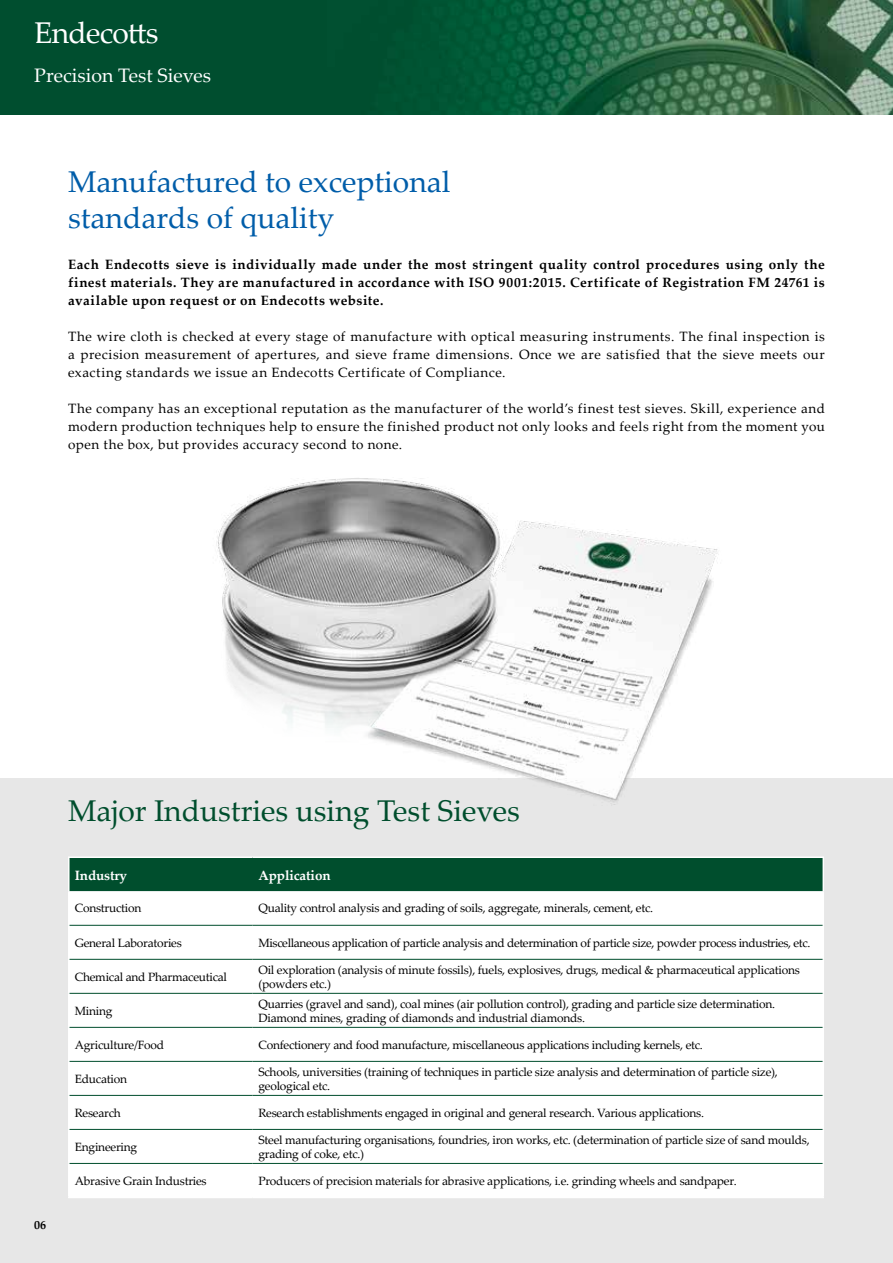
<style>
.page{position:relative;width:893px;height:1263px;background:#fff}
.page>*{position:absolute;margin:0;border:0;box-sizing:border-box;transform-origin:0 0}
.t1{font:30px/36px "Palatino Linotype";color:#005da9}
.t2{font:30px "Palatino Linotype";color:#004e2d}
.t3{font:30px "Palatino Linotype";letter-spacing:-.025em;color:#fff}
.t4{font:19.5px "Palatino Linotype";color:#fff}
.t5{font:13.5px/18px "Palatino Linotype";letter-spacing:.035em;color:#000;text-align:justify}
.t6{font:700 13.5px/18px "Palatino Linotype";letter-spacing:.035em;color:#000;text-align:justify}
.t7{font:700 13.5px "Palatino Linotype";letter-spacing:-.01em;color:#fff}
.t8{font:12px/14.4px "Palatino Linotype";letter-spacing:-.02em;color:#000}
.t9{font:700 12px "Palatino Linotype";color:#000}
</style>
<div class="page">
<div style="left:0;top:778px;width:893px;height:485px;background:#e7e7e7"></div>
<div style="left:70px;top:858px;width:753px;height:33px;background:#004e2d"></div>
<div style="left:70px;top:891px;width:753px;height:306px;background:#fff"></div>
<div style="left:70px;top:926px;width:753px;height:237px;background:#fff"></div>
<hr style="left:68px;top:856px;width:184px;height:2px;background:#fff">
<hr style="left:68px;top:858px;width:2px;height:33px;background:#fff">
<hr style="left:252px;top:856px;width:572px;height:2px;background:#fff">
<hr style="left:823px;top:858px;width:1px;height:33px;background:#fff">
<hr style="left:68px;top:891px;width:2px;height:34px;background:#fff">
<hr style="left:823px;top:891px;width:1px;height:34px;background:#fff">
<hr style="left:68px;top:925px;width:2px;height:34px;background:#fff">
<hr style="left:823px;top:925px;width:1px;height:34px;background:#fff">
<hr style="left:68px;top:959px;width:2px;height:34px;background:#fff">
<hr style="left:823px;top:959px;width:1px;height:34px;background:#fff">
<hr style="left:68px;top:993px;width:2px;height:34px;background:#fff">
<hr style="left:823px;top:993px;width:1px;height:34px;background:#fff">
<hr style="left:68px;top:1027px;width:2px;height:34px;background:#fff">
<hr style="left:823px;top:1027px;width:1px;height:34px;background:#fff">
<hr style="left:68px;top:1061px;width:2px;height:34px;background:#fff">
<hr style="left:823px;top:1061px;width:1px;height:34px;background:#fff">
<hr style="left:68px;top:1095px;width:2px;height:34px;background:#fff">
<hr style="left:823px;top:1095px;width:1px;height:34px;background:#fff">
<hr style="left:68px;top:1129px;width:2px;height:34px;background:#fff">
<hr style="left:823px;top:1129px;width:1px;height:34px;background:#fff">
<hr style="left:68px;top:1163px;width:2px;height:34px;background:#fff">
<hr style="left:823px;top:1163px;width:1px;height:34px;background:#fff">
<hr style="left:68px;top:1197px;width:184px;height:1px;background:#fff">
<hr style="left:252px;top:1197px;width:572px;height:1px;background:#fff">
<hr style="left:70px;top:925px;width:182px;height:1px;background:#004e2d">
<hr style="left:252px;top:925px;width:571px;height:1px;background:#004e2d">
<hr style="left:70px;top:959px;width:182px;height:1px;background:#004e2d">
<hr style="left:252px;top:959px;width:571px;height:1px;background:#004e2d">
<hr style="left:70px;top:993px;width:182px;height:1px;background:#004e2d">
<hr style="left:252px;top:993px;width:571px;height:1px;background:#004e2d">
<hr style="left:70px;top:1027px;width:182px;height:1px;background:#004e2d">
<hr style="left:252px;top:1027px;width:571px;height:1px;background:#004e2d">
<hr style="left:70px;top:1061px;width:182px;height:1px;background:#004e2d">
<hr style="left:252px;top:1061px;width:571px;height:1px;background:#004e2d">
<hr style="left:70px;top:1095px;width:182px;height:1px;background:#004e2d">
<hr style="left:252px;top:1095px;width:571px;height:1px;background:#004e2d">
<hr style="left:70px;top:1129px;width:182px;height:1px;background:#004e2d">
<hr style="left:252px;top:1129px;width:571px;height:1px;background:#004e2d">
<hr style="left:70px;top:1163px;width:182px;height:1px;background:#004e2d">
<hr style="left:252px;top:1163px;width:571px;height:1px;background:#004e2d">
<img style="left:216px;top:478px;width:503px;height:327px">
<img style="left:0;top:0;width:893px;height:115px">
<h1 class="t3" style="left:34px;top:12px;width:126px">Endecotts</h1>
<h2 class="t4" style="left:34px;top:62px;width:178px">Precision Test Sieves</h2>
<h1 class="t1" style="left:68px;top:163px;width:384px">Manufactured to exceptional standards of quality</h1>
<p class="t6" style="left:68px;top:255px;width:758px">Each Endecotts sieve is individually made under the most stringent quality control procedures using only the finest materials. They are manufactured in accordance with ISO 9001:2015. Certificate of Registration FM 24761 is available upon request or on Endecotts website.</p>
<p class="t5" style="left:68px;top:327px;width:758px">The wire cloth is checked at every stage of manufacture with optical measuring instruments. The final inspection is a precision measurement of apertures, and sieve frame dimensions. Once we are satisfied that the sieve meets our exacting standards we issue an Endecotts Certificate of Compliance.</p>
<p class="t5" style="left:68px;top:399px;width:758px">The company has an exceptional reputation as the manufacturer of the world’s finest test sieves. Skill, experience and modern production techniques help to ensure the finished product not only looks and feels right from the moment you open the box, but provides accuracy second to none.</p>
<h1 class="t2" style="left:68px;top:790px;width:453px">Major Industries using Test Sieves</h1>
<p class="t9" style="left:34px;top:1216px;width:13px">06</p>
<p class="t7" style="left:75px;top:865px;width:54px">Industry</p>
<p class="t7" style="left:258px;top:865px;width:74px">Application</p>
<p class="t8" style="left:75px;top:901px;width:68px">Construction</p>
<p class="t8" style="left:258px;top:901px;width:396px">Quality control analysis and grading of soils, aggregate, minerals, cement, etc.</p>
<p class="t8" style="left:75px;top:935px;width:109px">General Laboratories</p>
<p class="t8" style="left:258px;top:935px;width:553px">Miscellaneous application of particle analysis and determination of particle size, powder process industries, etc.</p>
<p class="t8" style="left:75px;top:969px;width:154px">Chemical and Pharmaceutical</p>
<p class="t8" style="left:258px;top:962px;width:543px">Oil exploration (analysis of minute fossils), fuels, explosives, drugs, medical &amp; pharmaceutical applications (powders etc.)</p>
<p class="t8" style="left:75px;top:1003px;width:39px">Mining</p>
<p class="t8" style="left:258px;top:996px;width:518px">Quarries (gravel and sand), coal mines (air pollution control), grading and particle size determination.<br>Diamond mines, grading of diamonds and industrial diamonds.</p>
<p class="t8" style="left:75px;top:1037px;width:91px">Agriculture/Food</p>
<p class="t8" style="left:258px;top:1037px;width:446px">Confectionery and food manufacture, miscellaneous applications including kernels, etc.</p>
<p class="t8" style="left:75px;top:1071px;width:54px">Education</p>
<p class="t8" style="left:258px;top:1064px;width:521px">Schools, universities (training of techniques in particle size analysis and determination of particle size), geological etc.</p>
<p class="t8" style="left:75px;top:1105px;width:47px">Research</p>
<p class="t8" style="left:258px;top:1105px;width:447px">Research establishments engaged in original and general research. Various applications.</p>
<p class="t8" style="left:75px;top:1139px;width:64px">Engineering</p>
<p class="t8" style="left:258px;top:1132px;width:553px">Steel manufacturing organisations, foundries, iron works, etc. (determination of particle size of sand moulds, grading of coke, etc.)</p>
<p class="t8" style="left:75px;top:1173px;width:133px">Abrasive Grain Industries</p>
<p class="t8" style="left:258px;top:1173px;width:480px">Producers of precision materials for abrasive applications, i.e. grinding wheels and sandpaper.</p>
</div>
